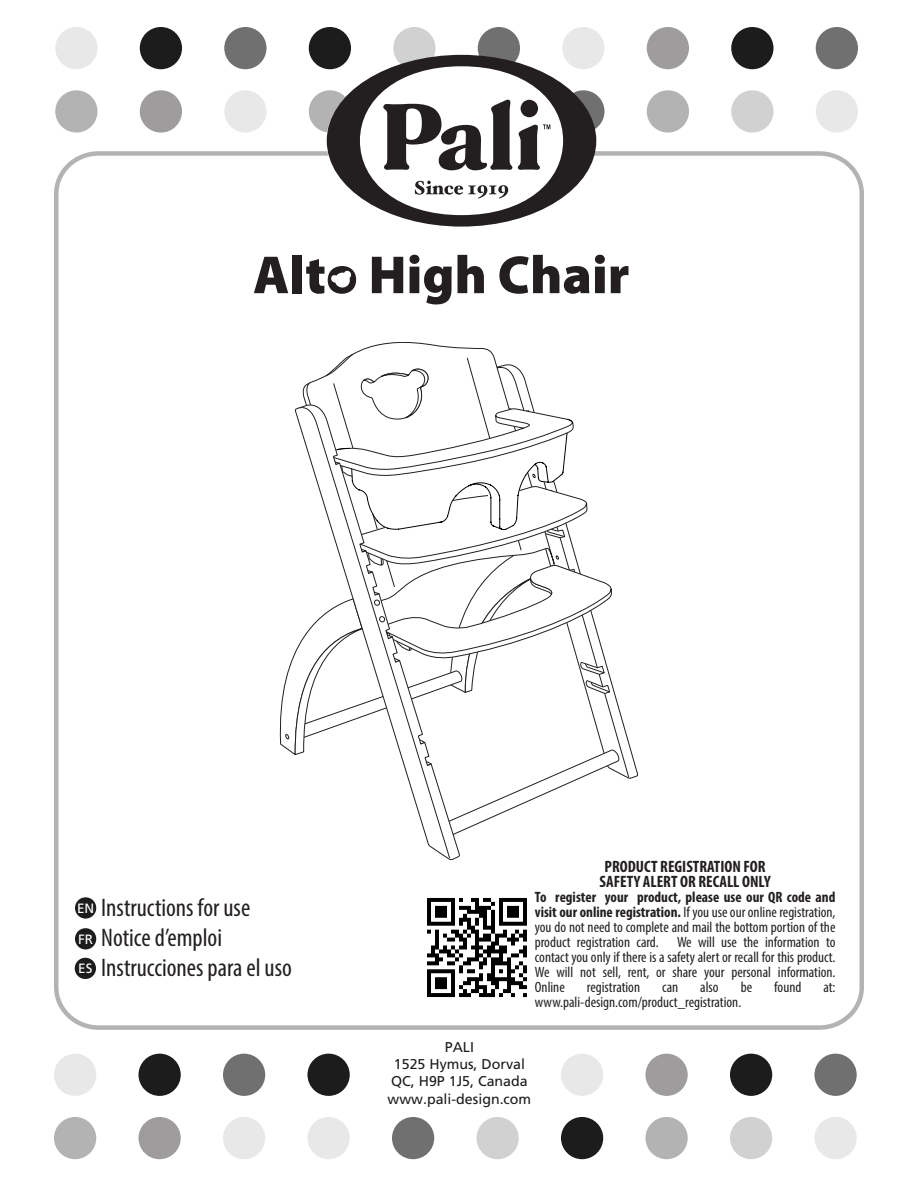
<style>
.page{position:relative;width:918px;height:1188px;background:#fff}
.page>*{position:absolute;margin:0;border:0;box-sizing:border-box;transform-origin:0 0}
.t1{font:900 54px "Myriad Pro";color:#231f20}
.t2{font:condensed 25.5px/30px "Myriad Pro";color:#231f20}
.t3{font:700 condensed 16.5px/15px "Myriad Pro";color:#231f20;text-align:center}
.t4{font:condensed 15px/15px "Myriad Pro";color:#231f20;text-align:justify}
.t5{font:14.25px/17.1px "Frutiger";color:#1c1c1c;text-align:center}
.t6{font:13.5px/29.5px "Frutiger";color:#fff}
.s1{font-weight:700}
</style>
<div class="page">
<div style="left:54px;top:151px;width:810px;height:879px;border:4px solid #b3b3b3;border-radius:41px"></div>
<div style="left:55px;top:27px;width:43px;height:42px;background:#e8e8e8;border-radius:50%"></div>
<div style="left:140px;top:27px;width:42px;height:42px;background:#1c1c1c;border-radius:50%"></div>
<div style="left:224px;top:27px;width:43px;height:42px;background:#707070;border-radius:50%"></div>
<div style="left:309px;top:27px;width:42px;height:42px;background:#1c1c1c;border-radius:50%"></div>
<div style="left:393px;top:27px;width:43px;height:42px;background:#d1d1d1;border-radius:50%"></div>
<div style="left:478px;top:27px;width:42px;height:42px;background:#707070;border-radius:50%"></div>
<div style="left:562px;top:27px;width:43px;height:42px;background:#e8e8e8;border-radius:50%"></div>
<div style="left:647px;top:27px;width:42px;height:42px;background:#9e9c9c;border-radius:50%"></div>
<div style="left:731px;top:27px;width:43px;height:42px;background:#1c1c1c;border-radius:50%"></div>
<div style="left:816px;top:27px;width:42px;height:42px;background:#707070;border-radius:50%"></div>
<div style="left:55px;top:90px;width:43px;height:43px;background:#b3b3b3;border-radius:50%"></div>
<div style="left:140px;top:90px;width:42px;height:43px;background:#9e9c9c;border-radius:50%"></div>
<div style="left:224px;top:90px;width:43px;height:43px;background:#e8e8e8;border-radius:50%"></div>
<div style="left:309px;top:90px;width:42px;height:43px;background:#b3b3b3;border-radius:50%"></div>
<div style="left:562px;top:90px;width:43px;height:43px;background:#707070;border-radius:50%"></div>
<div style="left:647px;top:90px;width:42px;height:43px;background:#b3b3b3;border-radius:50%"></div>
<div style="left:731px;top:90px;width:43px;height:43px;background:#d1d1d1;border-radius:50%"></div>
<div style="left:816px;top:90px;width:42px;height:43px;background:#e8e8e8;border-radius:50%"></div>
<div style="left:54px;top:1054px;width:42px;height:42px;background:#e8e8e8;border-radius:50%"></div>
<div style="left:138px;top:1054px;width:43px;height:42px;background:#1c1c1c;border-radius:50%"></div>
<div style="left:223px;top:1054px;width:42px;height:42px;background:#707070;border-radius:50%"></div>
<div style="left:307px;top:1054px;width:43px;height:42px;background:#1c1c1c;border-radius:50%"></div>
<div style="left:561px;top:1054px;width:42px;height:42px;background:#e8e8e8;border-radius:50%"></div>
<div style="left:645px;top:1054px;width:43px;height:42px;background:#9e9c9c;border-radius:50%"></div>
<div style="left:730px;top:1054px;width:42px;height:42px;background:#1c1c1c;border-radius:50%"></div>
<div style="left:814px;top:1054px;width:43px;height:42px;background:#707070;border-radius:50%"></div>
<div style="left:54px;top:1117px;width:42px;height:42px;background:#b3b3b3;border-radius:50%"></div>
<div style="left:138px;top:1117px;width:43px;height:42px;background:#9e9c9c;border-radius:50%"></div>
<div style="left:223px;top:1117px;width:42px;height:42px;background:#e8e8e8;border-radius:50%"></div>
<div style="left:645px;top:1117px;width:43px;height:42px;background:#b3b3b3;border-radius:50%"></div>
<div style="left:730px;top:1117px;width:42px;height:42px;background:#d1d1d1;border-radius:50%"></div>
<div style="left:814px;top:1117px;width:43px;height:42px;background:#e8e8e8;border-radius:50%"></div>
<div style="left:561px;top:1117px;width:42px;height:42px;background:#1c1c1c;border-radius:50%"></div>
<div style="left:476px;top:1117px;width:43px;height:42px;background:#d1d1d1;border-radius:50%"></div>
<div style="left:392px;top:1117px;width:42px;height:42px;background:#707070;border-radius:50%"></div>
<div style="left:307px;top:1117px;width:43px;height:42px;background:#e8e8e8;border-radius:50%"></div>
<div style="left:75px;top:897px;width:21px;height:22px;background:#1c1c1c;border-radius:50%"></div>
<div style="left:75px;top:928px;width:21px;height:21px;background:#1c1c1c;border-radius:50%"></div>
<div style="left:75px;top:958px;width:21px;height:21px;background:#1c1c1c;border-radius:50%"></div>
<svg style="left:327px;top:55px;width:269px;height:172px"></svg>
<svg style="left:383px;top:98px;width:167px;height:72px"></svg>
<img style="left:427px;top:898px;width:100px;height:99px">
<svg style="left:354px;top:342px;width:139px;height:11px"></svg>
<svg style="left:280px;top:353px;width:340px;height:485px"></svg>
<p class="t1" style="left:253px;top:239px;width:378px">Alto High Chair</p>
<p class="t6" style="left:77px;top:893px;width:19px">EN</p>
<p class="t6" style="left:78px;top:924px;width:16px">FR<br>ES</p>
<h2 class="t2" style="left:101px;top:893px;width:192px">Instructions for use<br>Notice d’emploi<br>Instrucciones para el uso</h2>
<p class="t3" style="left:600px;top:859px;width:173px">PRODUCT REGISTRATION FOR<br>SAFETY ALERT OR RECALL ONLY</p>
<p class="t4" style="left:535px;top:890px;width:302px"><span class="s1">To register your product, please use our QR code and visit our online registration.</span> If you use our online registration, you do not need to complete and mail the bottom portion of the product registration card. We will use the information to contact you only if there is a safety alert or recall for this product.<br>We will not sell, rent, or share your personal information.<br>Online</p>
<p class="t4" style="left:587px;top:980px;width:55px">registration</p>
<p class="t4" style="left:662px;top:980px;width:18px">can</p>
<p class="t4" style="left:700px;top:980px;width:20px">also</p>
<p class="t4" style="left:741px;top:980px;width:13px">be</p>
<p class="t4" style="left:774px;top:980px;width:29px">found</p>
<p class="t4" style="left:823px;top:980px;width:14px">at:</p>
<p class="t4" style="left:535px;top:995px;width:208px">www.pali-design.com/product_registration.</p>
<p class="t5" style="left:388px;top:1039px;width:145px">PALI<br>1525 Hymus, Dorval<br>QC, H9P 1J5, Canada www.pali-design.com</p>
</div>
